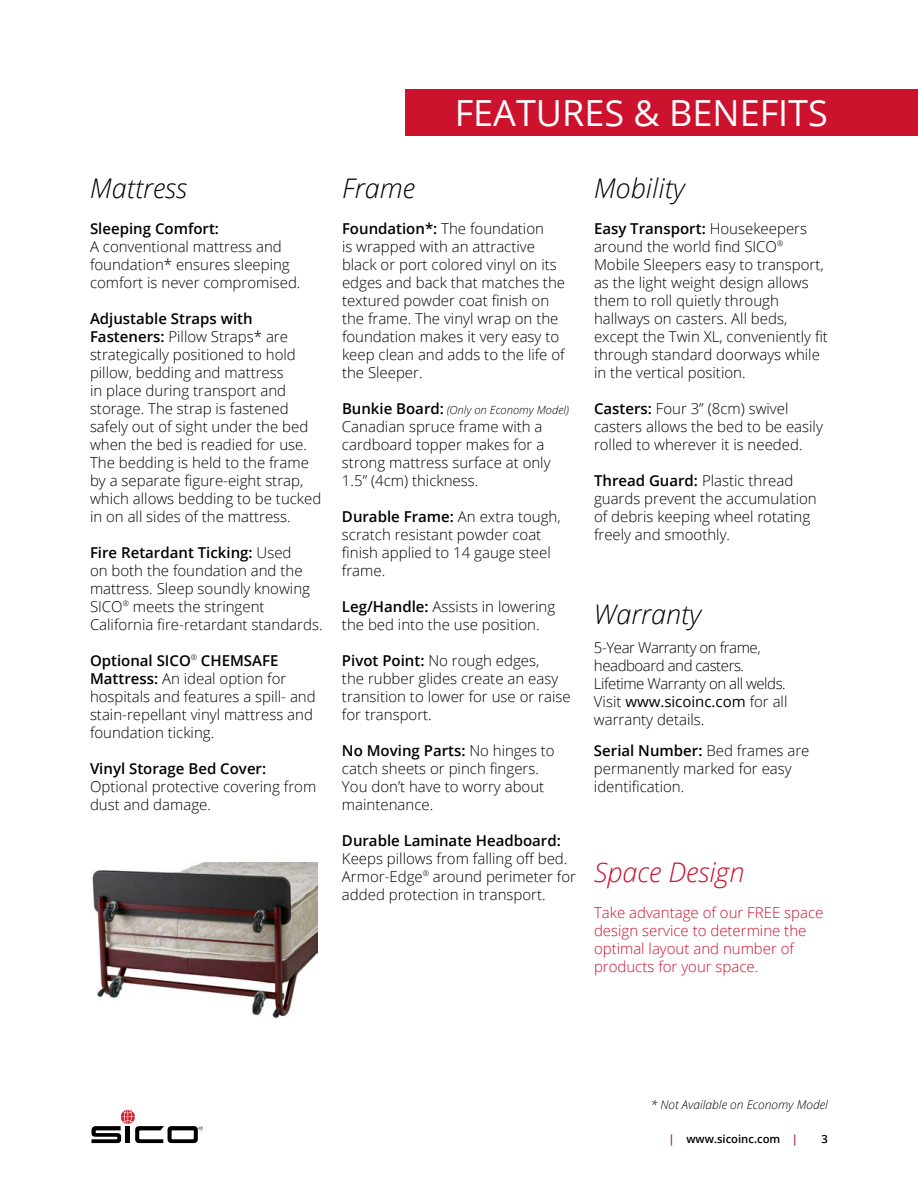
<style>
.page{position:relative;width:918px;height:1188px;background:#fff}
.page>*{position:absolute;margin:0;border:0;box-sizing:border-box;transform-origin:0 0}
.t1{font:36px "Open Sans";color:#fff}
.t2{font:italic 300 27px "Open Sans";color:#000}
.t3{font:italic 300 27px "Open Sans";color:#cd122d}
.t4{font:300 15px/18px "Open Sans";color:#000}
.t5{font:300 15px/18px "Open Sans";letter-spacing:-.03em;color:#000}
.t6{font:300 15px/18px "Open Sans";color:#cd122d}
.t7{font:600 15px "Open Sans";color:#000}
.t8{font:italic 300 12px "Open Sans";color:#000}
.t9{font:italic 300 11.25px "Open Sans";color:#000}
.t10{font:600 11.25px "Open Sans";color:#000}
.s1{font-weight:600}
.s2{font-weight:600;font-style:normal;font-size:15px}
.s3{font-weight:400}
.s4{color:#a91a2d}
</style>
<div class="page">
<img style="left:92px;top:862px;width:226px;height:157px">
<div style="left:405px;top:90px;width:513px;height:46px;background:#cd122d"></div>
<svg style="left:92px;top:1110px;width:111px;height:33px"></svg>
<h1 class="t1" style="left:455px;top:88px;width:375px">FEATURES &amp; BENEFITS</h1>
<h2 class="t2" style="left:90px;top:170px;width:99px">Mattress</h2>
<h2 class="t2" style="left:342px;top:170px;width:75px">Frame</h2>
<h2 class="t2" style="left:594px;top:170px;width:93px">Mobility</h2>
<p class="t7" style="left:90px;top:218px;width:131px">Sleeping Comfort:</p>
<p class="t4" style="left:90px;top:237px;width:212px">A conventional mattress and foundation* ensures sleeping comfort is never compromised.</p>
<p class="t4" style="left:90px;top:309px;width:233px"><span class="s1">Adjustable Straps with<br>Fasteners:</span> Pillow Straps* are strategically positioned to hold pillow, bedding and mattress<br>in place during transport and storage. The strap is fastened safely out of sight under the bed when the bed is readied for use.<br>The bedding is held to the frame by a separate figure-eight strap, which allows bedding to be tucked in on all sides of the mattress.</p>
<p class="t4" style="left:90px;top:543px;width:234px"><span class="s1">Fire Retardant Ticking:</span> Used<br>on both the foundation and the mattress. Sleep soundly knowing<br>SICO<sup>®</sup> meets the stringent<br>California fire-retardant standards.</p>
<p class="t4" style="left:90px;top:651px;width:227px"><span class="s1">Optional SICO</span><sup>®</sup> <span class="s1">CHEMSAFE<br>Mattress:</span> An ideal option for hospitals and features a spill- and stain-repellant vinyl mattress and foundation ticking.</p>
<p class="t7" style="left:90px;top:758px;width:178px">Vinyl Storage Bed Cover:</p>
<p class="t4" style="left:90px;top:777px;width:228px">Optional protective covering from dust and damage.</p>
<p class="t4" style="left:342px;top:219px;width:225px"><span class="s1">Foundation*:</span> The foundation<br>is wrapped with an attractive black or port colored vinyl on its edges and back that matches the textured powder coat finish on the frame. The vinyl wrap on the foundation makes it very easy to keep clean and adds to the life of the Sleeper.</p>
<p class="t9" style="left:342px;top:402px;width:228px"><span class="s2">Bunkie Board:</span> (Only on Economy Model)</p>
<p class="t4" style="left:342px;top:417px;width:210px">Canadian spruce frame with a cardboard topper makes for a strong mattress surface at only<br>1.5” (4cm) thickness.</p>
<p class="t4" style="left:342px;top:507px;width:220px"><span class="s1">Durable Frame:</span> An extra tough, scratch resistant powder coat finish applied to 14 gauge steel frame.</p>
<p class="t4" style="left:342px;top:597px;width:215px"><span class="s1">Leg/Handle:</span> Assists in lowering the bed into the use position.</p>
<p class="t4" style="left:342px;top:651px;width:230px"><span class="s1">Pivot Point:</span> No rough edges,<br>the rubber glides create an easy transition to lower for use or raise for transport.</p>
<p class="t4" style="left:342px;top:741px;width:214px"><span class="s1">No Moving Parts:</span> No hinges to catch sheets or pinch fingers.<br>You don’t have to worry about maintenance.</p>
<p class="t7" style="left:342px;top:830px;width:220px">Durable Laminate Headboard:</p>
<p class="t4" style="left:342px;top:849px;width:236px">Keeps pillows from falling off bed.<br>Armor-Edge<sup>®</sup> around perimeter for added protection in transport.</p>
<p class="t4" style="left:594px;top:219px;width:235px"><span class="s1">Easy Transport:</span> Housekeepers around the world find SICO<sup>®<br></sup>Mobile Sleepers easy to transport, as the light weight design allows them to roll quietly through hallways on casters. All beds, except the Twin XL, conveniently fit through standard doorways while in the vertical position.</p>
<p class="t4" style="left:594px;top:399px;width:230px"><span class="s1">Casters:</span> Four 3” (8cm) swivel casters allows the bed to be easily rolled to wherever it is needed.</p>
<p class="t4" style="left:594px;top:471px;width:224px"><span class="s1">Thread Guard:</span> Plastic thread guards prevent the accumulation of debris keeping wheel rotating freely and smoothly.</p>
<h2 class="t2" style="left:594px;top:595px;width:109px">Warranty</h2>
<p class="t5" style="left:594px;top:638px;width:195px">5-Year Warranty on frame, headboard and casters.<br>Lifetime Warranty on all welds.<br>Visit <span class="s3">www.sicoinc.com</span> for all warranty details.</p>
<p class="t4" style="left:594px;top:741px;width:217px"><span class="s1">Serial Number:</span> Bed frames are permanently marked for easy identification.</p>
<h2 class="t3" style="left:594px;top:854px;width:152px">Space Design</h2>
<p class="t6" style="left:594px;top:903px;width:231px">Take advantage of our FREE space design service to determine the optimal layout and number of products for your space.</p>
<p class="t8" style="left:651px;top:1096px;width:179px">* Not Available on Economy Model</p>
<p class="t10" style="left:669px;top:1131px;width:131px"><span class="s4">|</span> www.sicoinc.com <span class="s4">|</span></p>
<p class="t10" style="left:822px;top:1131px;width:8px">3</p>
</div>
